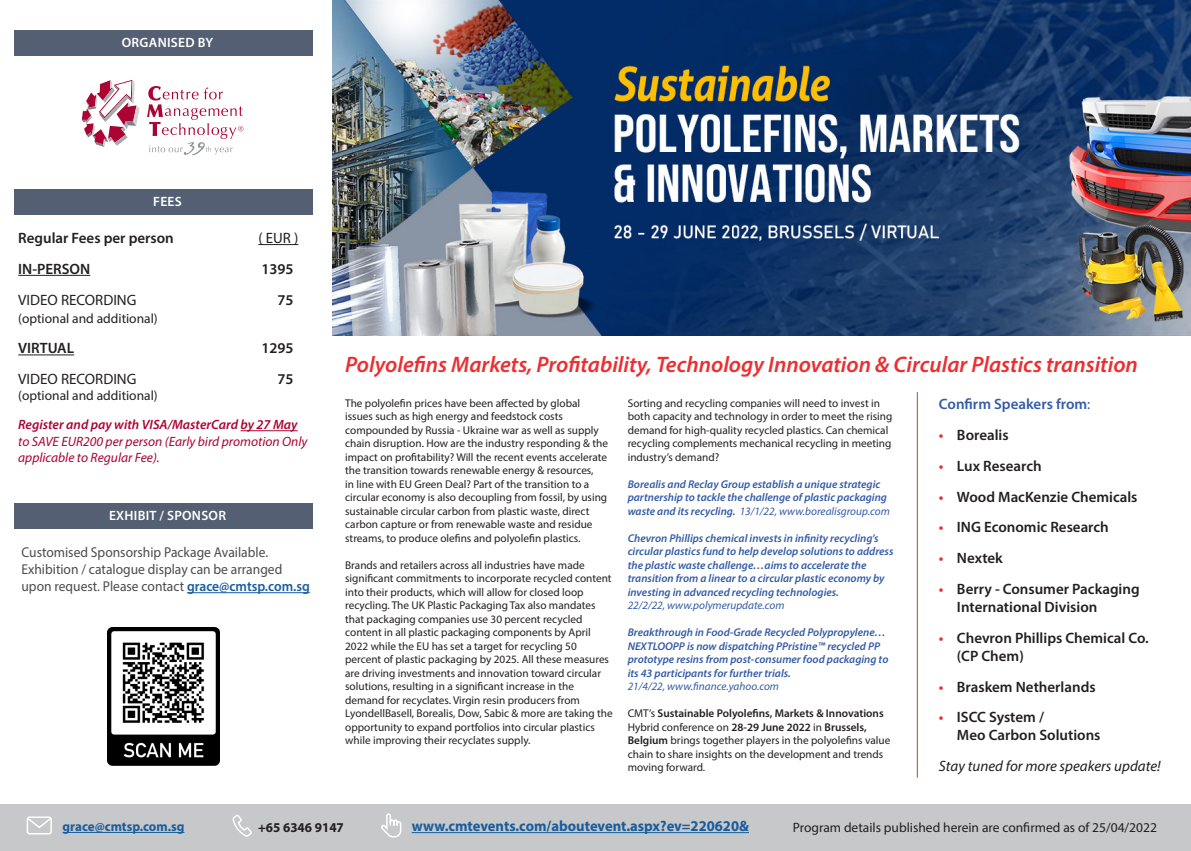
<style>
.page{position:relative;width:1191px;height:851px;background:#fff}
.page>*{position:absolute;margin:0;border:0;box-sizing:border-box;transform-origin:0 0}
.t1{font:italic 600 22.5px "Myriad Pro";color:#ee2d30}
.t2{font:600 15px/18px "Myriad Pro";color:#231f20}
.t3{font:700 15px "Myriad Pro";color:#175d9e}
.t4{font:15px "Myriad Pro";color:#231f20}
.t5{font:italic 15px "Myriad Pro";color:#231f20}
.t6{font:600 15px "Myriad Pro";color:#335ba7}
.t7{font:14.25px/17.1px "Myriad Pro";color:#4b4c4d;scale:.95 1}
.t8{font:italic 13.5px/16.2px "Myriad Pro";color:#ab0333}
.t9{font:13.5px "Myriad Pro";color:#231f20}
.t10{font:600 13.5px "Myriad Pro";letter-spacing:.02em;color:#fff}
.t11{font:700 13.5px "Myriad Pro";color:#175d9e}
.t12{font:700 13.5px "Myriad Pro";color:#231f20}
.t13{font:11.25px/13.5px "Myriad Pro";color:#231f20}
.t14{font:italic 600 11.25px/13.5px "Myriad Pro";color:#335ba7}
.s1{font-weight:600}
.s2{font-weight:600;color:#175d9e}
.s3{font-weight:400}
.s4{color:#ee2d30}
</style>
<div class="page">
<div style="left:0;top:804px;width:1191px;height:46px;background:#c7c8ca"></div>
<hr style="left:412px;top:832px;width:337px;height:1px;background:#175d9e">
<svg style="left:381px;top:813px;width:21px;height:25px"></svg>
<svg style="left:232px;top:814px;width:20px;height:23px"></svg>
<div style="left:27px;top:816px;width:25px;height:18px;border:2px solid #fff;border-radius:2px"></div>
<svg style="left:26px;top:816px;width:26px;height:13px"></svg>
<hr style="left:63px;top:832px;width:121px;height:1px;background:#175d9e">
<hr style="left:187px;top:592px;width:123px;height:1px;background:#175d9e">
<hr style="left:258px;top:244px;width:40px;height:1px;background:#231f20">
<hr style="left:18px;top:275px;width:72px;height:1px;background:#231f20">
<hr style="left:18px;top:354px;width:56px;height:1px;background:#231f20">
<hr style="left:240px;top:430px;width:58px;height:1px;background:#ab0333">
<div style="left:14px;top:189px;width:298px;height:25px;background:#545f73"></div>
<div style="left:14px;top:503px;width:298px;height:25px;background:#545f73"></div>
<svg style="left:82px;top:80px;width:58px;height:67px"></svg>
<svg style="left:147px;top:86px;width:96px;height:69px"></svg>
<div style="left:14px;top:30px;width:298px;height:26px;background:#545f73"></div>
<img style="left:108px;top:627px;width:111px;height:138px">
<hr style="left:916px;top:392px;width:2px;height:385px;background:#d35b1f">
<img style="left:333px;top:0;width:857px;height:335px">
<p class="t10" style="left:122px;top:34px;width:93px">ORGANISED BY</p>
<p class="t10" style="left:153px;top:193px;width:30px">FEES</p>
<p class="t2" style="left:18px;top:228px;width:157px">Regular Fees per person</p>
<p class="t4" style="left:258px;top:229px;width:42px">( EUR )</p>
<p class="t2" style="left:18px;top:259px;width:73px">IN-PERSON</p>
<p class="t2" style="left:261px;top:259px;width:34px">1395</p>
<p class="t4" style="left:18px;top:290px;width:120px">VIDEO RECORDING</p>
<p class="t2" style="left:277px;top:290px;width:18px">75</p>
<p class="t9" style="left:18px;top:310px;width:141px">(optional and additional)</p>
<p class="t2" style="left:18px;top:339px;width:57px">VIRTUAL</p>
<p class="t2" style="left:261px;top:339px;width:34px">1295</p>
<p class="t4" style="left:18px;top:370px;width:120px">VIDEO RECORDING</p>
<p class="t2" style="left:277px;top:370px;width:18px">75</p>
<p class="t9" style="left:18px;top:387px;width:141px">(optional and additional)</p>
<p class="t8" style="left:18px;top:416px;width:291px"><span class="s1">Register and pay with VISA/MasterCard by 27 May </span>to SAVE EUR200 per person (Early bird promotion Only applicable to Regular Fee).</p>
<p class="t10" style="left:109px;top:507px;width:119px">EXHIBIT / SPONSOR</p>
<p class="t7" style="left:22px;top:543px;width:305px">Customised Sponsorship Package Available.<br>Exhibition / catalogue display can be arranged upon request. Please contact <span class="s2">grace@cmtsp.com.sg</span></p>
<p class="t1" style="left:345px;top:349px;width:794px">Polyolefins Markets, Profitability, Technology Innovation &amp; Circular Plastics transition</p>
<p class="t13" style="left:345px;top:396px;width:264px">The polyolefin prices have been affected by global issues such as high energy and feedstock costs compounded by Russia - Ukraine war as well as supply chain disruption. How are the industry responding &amp; the impact on profitability? Will the recent events accelerate the transition towards renewable energy &amp; resources,<br>in line with EU Green Deal? Part of the transition to a circular economy is also decoupling from fossil, by using sustainable circular carbon from plastic waste, direct carbon capture or from renewable waste and residue streams, to produce olefins and polyolefin plastics.</p>
<p class="t13" style="left:345px;top:558px;width:269px">Brands and retailers across all industries have made significant commitments to incorporate recycled content into their products, which will allow for closed loop recycling. The UK Plastic Packaging Tax also mandates that packaging companies use 30 percent recycled content in all plastic packaging components by April 2022 while the EU has set a target for recycling 50 percent of plastic packaging by 2025. All these measures are driving investments and innovation toward circular solutions, resulting in a significant increase in the demand for recyclates. Virgin resin producers from LyondellBasell, Borealis, Dow, Sabic &amp; more are taking the opportunity to expand portfolios into circular plastics while improving their recyclates supply.</p>
<p class="t13" style="left:627px;top:396px;width:266px">Sorting and recycling companies will need to invest in both capacity and technology in order to meet the rising demand for high-quality recycled plastics. Can chemical recycling complements mechanical recycling in meeting industry’s demand?</p>
<p class="t14" style="left:627px;top:476px;width:263px">Borealis and Reclay Group establish a unique strategic partnership to tackle the challenge of plastic packaging waste and its recycling. <span class="s3">13/1/22, www.borealisgroup.com</span></p>
<p class="t14" style="left:627px;top:530px;width:267px">Chevron Phillips chemical invests in infinity recycling’s circular plastics fund to help develop solutions to address the plastic waste challenge…aims to accelerate the transition from a linear to a circular plastic economy by investing in advanced recycling technologies.<br><span class="s3">22/2/22, www.polymerupdate.com</span></p>
<p class="t14" style="left:627px;top:625px;width:262px">Breakthrough in Food-Grade Recycled Polypropylene… NEXTLOOPP is now dispatching PPristine™ recycled PP prototype resins from post-consumer food packaging to its 43 participants for further trials.<br><span class="s3">21/4/22, www.finance.yahoo.com</span></p>
<p class="t13" style="left:627px;top:706px;width:264px">CMT’s <span class="s1">Sustainable Polyolefins, Markets &amp; Innovations </span>Hybrid conference on <span class="s1">28-29 June 2022</span> in <span class="s1">Brussels, Belgium</span> brings together players in the polyolefins value chain to share insights on the development and trends moving forward.</p>
<p class="t6" style="left:939px;top:394px;width:153px">Confirm Speakers from<span class="s3">:</span></p>
<p class="t2" style="left:939px;top:425px;width:71px"><span class="s4">•</span> Borealis</p>
<p class="t2" style="left:939px;top:456px;width:104px"><span class="s4">•</span> Lux Research</p>
<p class="t2" style="left:939px;top:487px;width:200px"><span class="s4">•</span> Wood MacKenzie Chemicals</p>
<p class="t2" style="left:939px;top:518px;width:171px"><span class="s4">•</span> ING Economic Research</p>
<p class="t2" style="left:939px;top:548px;width:65px"><span class="s4">•</span> Nextek</p>
<p class="t2" style="left:957px;top:579px;width:184px;text-indent:-18px"><span class="s4">•</span> Berry - Consumer Packaging<br>International Division</p>
<p class="t2" style="left:957px;top:628px;width:193px;text-indent:-18px"><span class="s4">•</span> Chevron Phillips Chemical Co. (CP Chem)</p>
<p class="t2" style="left:939px;top:677px;width:158px"><span class="s4">•</span> Braskem Netherlands</p>
<p class="t2" style="left:957px;top:707px;width:145px;text-indent:-18px"><span class="s4">•</span> ISCC System /<br>Meo Carbon Solutions</p>
<p class="t5" style="left:939px;top:756px;width:223px">Stay tuned for more speakers update!</p>
<p class="t11" style="left:63px;top:817px;width:123px">grace@cmtsp.com.sg</p>
<p class="t12" style="left:258px;top:818px;width:87px">+65 6346 9147</p>
<h2 class="t3" style="left:412px;top:816px;width:339px">www.cmtevents.com/aboutevent.aspx?ev=220620&amp;</h2>
<p class="t9" style="left:793px;top:818px;width:365px">Program details published herein are confirmed as of 25/04/2022</p>
</div>
